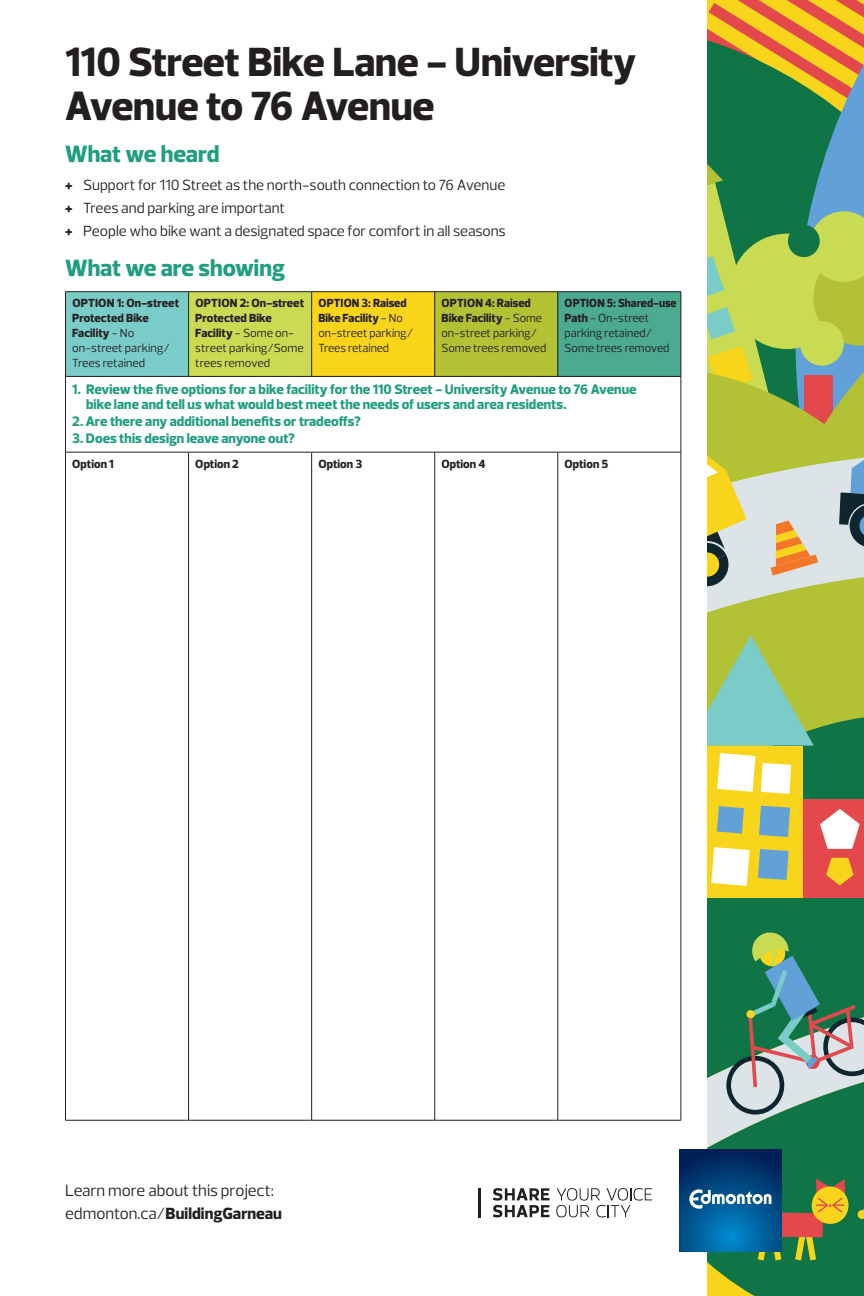
<style>
.page{position:relative;width:864px;height:1296px;background:#fff}
.page>*{position:absolute;margin:0;border:0;box-sizing:border-box;transform-origin:0 0}
.t1{font:800 41.5px/44px "Prelo";letter-spacing:-.01em;color:#231f20}
.t2{font:800 24px "Prelo";letter-spacing:-.005em;color:#209e7f}
.t3{font:16.5px/22.5px "Prelo";letter-spacing:-.005em;color:#231f20}
.t4{font:15px/23.2px "Prelo";letter-spacing:-.005em;color:#231f20}
.t5{font:800 14px/15px "Prelo";color:#209e7f}
.t6{font:12px/15px "Prelo";letter-spacing:-.005em;color:#231f20}
.t7{font:800 12px/15px "Prelo";color:#231f20}
.s1{font-weight:800}
.s2{font-weight:400}
</style>
<div class="page">
<div style="left:707px;top:897px;width:157px;height:64px;background:#0f7547"></div>
<svg style="left:707px;top:1023px;width:157px;height:273px;background:#2f8454"></svg>
<div style="left:798px;top:799px;width:66px;height:98px;background:#e3484c"></div>
<div style="left:695px;top:746px;width:108px;height:151px;background:#f8d51a"></div>
<svg style="left:858px;top:1180px;width:6px;height:39px"></svg>
<svg style="left:723px;top:930px;width:141px;height:188px;background:#5d947b"></svg>
<svg style="left:706px;top:0;width:158px;height:886px;background:#a0b267"></svg>
<div style="left:0;top:0;width:706px;height:1296px;background:#fff"></div>
<div style="left:66px;top:292px;width:123px;height:84px;background:#7accc8"></div>
<div style="left:189px;top:292px;width:123px;height:84px;background:#c8db52"></div>
<div style="left:312px;top:292px;width:123px;height:84px;background:#f8d51a"></div>
<div style="left:435px;top:292px;width:123px;height:84px;background:#b3c135"></div>
<div style="left:558px;top:292px;width:123px;height:84px;background:#4baa8f"></div>
<hr style="left:65px;top:291px;width:124px;height:1px;background:#231f20">
<hr style="left:65px;top:292px;width:1px;height:84px;background:#231f20">
<hr style="left:189px;top:291px;width:123px;height:1px;background:#231f20">
<hr style="left:188px;top:292px;width:1px;height:84px;background:#231f20">
<hr style="left:311px;top:292px;width:1px;height:84px;background:#231f20">
<hr style="left:65px;top:376px;width:124px;height:1px;background:#231f20">
<hr style="left:65px;top:377px;width:1px;height:75px;background:#231f20">
<hr style="left:189px;top:376px;width:123px;height:1px;background:#231f20">
<hr style="left:681px;top:377px;width:1px;height:75px;background:#231f20">
<hr style="left:65px;top:452px;width:124px;height:1px;background:#231f20">
<hr style="left:65px;top:452px;width:1px;height:668px;background:#231f20">
<hr style="left:189px;top:452px;width:123px;height:1px;background:#231f20">
<hr style="left:188px;top:452px;width:1px;height:668px;background:#231f20">
<hr style="left:312px;top:452px;width:123px;height:1px;background:#231f20">
<hr style="left:311px;top:452px;width:1px;height:668px;background:#231f20">
<hr style="left:435px;top:452px;width:123px;height:1px;background:#231f20">
<hr style="left:434px;top:452px;width:1px;height:668px;background:#231f20">
<hr style="left:558px;top:452px;width:123px;height:1px;background:#231f20">
<hr style="left:558px;top:452px;width:1px;height:668px;background:#231f20">
<hr style="left:681px;top:452px;width:1px;height:668px;background:#231f20">
<hr style="left:65px;top:1120px;width:124px;height:1px;background:#231f20">
<hr style="left:189px;top:1120px;width:123px;height:1px;background:#231f20">
<hr style="left:312px;top:1120px;width:123px;height:1px;background:#231f20">
<hr style="left:435px;top:1120px;width:123px;height:1px;background:#231f20">
<hr style="left:558px;top:1120px;width:123px;height:1px;background:#231f20">
<hr style="left:312px;top:291px;width:123px;height:1px;background:#231f20">
<hr style="left:435px;top:291px;width:123px;height:1px;background:#231f20">
<hr style="left:434px;top:292px;width:1px;height:84px;background:#231f20">
<hr style="left:558px;top:291px;width:123px;height:1px;background:#231f20">
<hr style="left:558px;top:292px;width:1px;height:84px;background:#231f20">
<hr style="left:681px;top:292px;width:1px;height:84px;background:#231f20">
<hr style="left:312px;top:376px;width:123px;height:1px;background:#231f20">
<hr style="left:435px;top:376px;width:123px;height:1px;background:#231f20">
<hr style="left:558px;top:376px;width:123px;height:1px;background:#231f20">
<svg style="left:493px;top:1188px;width:57px;height:29px"></svg>
<svg style="left:556px;top:1188px;width:96px;height:29px"></svg>
<hr style="left:478px;top:1188px;width:3px;height:29px;background:#231f20">
<div style="left:679px;top:1149px;width:103px;height:102px;background:linear-gradient(to bottom,#00235a,#005992)"></div>
<svg style="left:689px;top:1179px;width:160px;height:81px;background:#407774"></svg>
<h1 class="t1" style="left:65px;top:40px;width:573px">110 Street Bike Lane - University<br>Avenue to 76 Avenue</h1>
<h2 class="t2" style="left:65px;top:139px;width:156px">What we heard</h2>
<p class="t4" style="left:65px;top:173px;width:442px"><span class="s1">+</span> Support for 110 Street as the north-south connection to 76 Avenue <span class="s1">+</span> Trees and parking are important<br><span class="s1">+</span> People who bike want a designated space for comfort in all seasons</p>
<h2 class="t2" style="left:65px;top:253px;width:221px">What we are showing</h2>
<p class="t7" style="left:72px;top:296px;width:108px">OPTION 1: On-street<br>Protected Bike<br>Facility <span class="s2">- No on-street parking/<br>Trees retained</span></p>
<p class="t7" style="left:195px;top:296px;width:110px">OPTION 2: On-street<br>Protected Bike<br>Facility <span class="s2">- Some on&shy;street parking/Some trees removed</span></p>
<p class="t6" style="left:318px;top:296px;width:96px"><span class="s1">OPTION 3: Raised<br>Bike Facility</span> - No on-street parking/<br>Trees retained</p>
<p class="t6" style="left:441px;top:296px;width:106px"><span class="s1">OPTION 4: Raised<br>Bike Facility</span> - Some on-street parking/<br>Some trees removed</p>
<p class="t6" style="left:565px;top:296px;width:114px"><span class="s1">OPTION 5: Shared-use<br>Path</span> - On-street parking retained/<br>Some trees removed</p>
<p class="t5" style="left:86px;top:381px;width:552px;text-indent:-14px">1. Review the five options for a bike facility for the 110 Street - University Avenue to 76 Avenue bike lane and tell us what would best meet the needs of users and area residents.</p>
<p class="t5" style="left:72px;top:414px;width:290px">2. Are there any additional benefits or tradeoffs?</p>
<p class="t5" style="left:72px;top:431px;width:224px">3. Does this design leave anyone out?</p>
<p class="t7" style="left:72px;top:456px;width:43px">Option 1</p>
<p class="t7" style="left:195px;top:456px;width:45px">Option 2</p>
<p class="t7" style="left:318px;top:456px;width:45px">Option 3</p>
<p class="t7" style="left:441px;top:456px;width:46px">Option 4</p>
<p class="t7" style="left:565px;top:456px;width:45px">Option 5</p>
<p class="t3" style="left:65px;top:1179px;width:218px">Learn more about this project: edmonton.ca/<span class="s1">BuildingGarneau</span></p>
</div>
